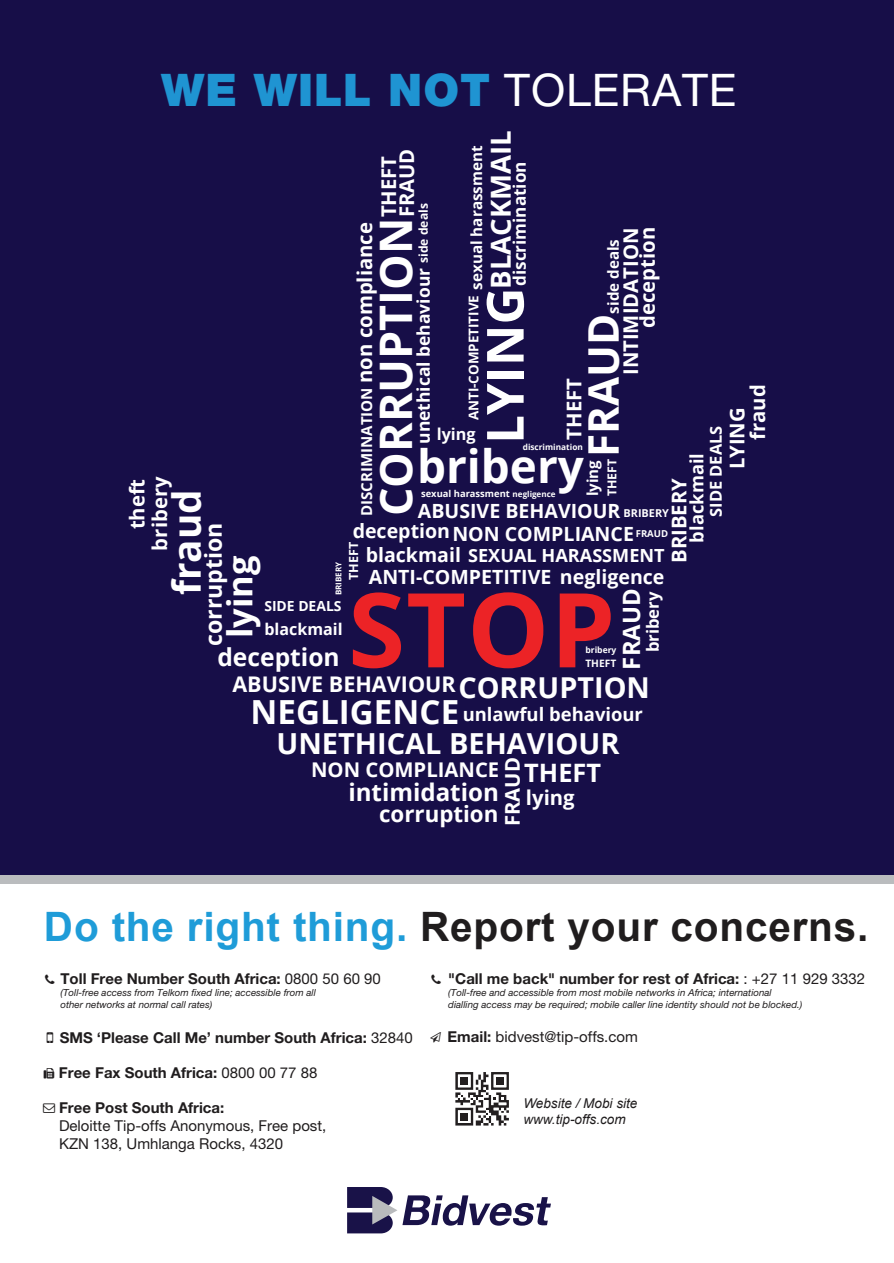
<style>
.page{position:relative;width:894px;height:1263px;background:#fff}
.page>*{position:absolute;margin:0;border:0;box-sizing:border-box;transform-origin:0 0}
.t1{font:700 103.35px "Open Sans";color:#ec2326}
.t2{font:700 51.15px "Open Sans";color:#fff}
.t3{font:700 45.9px "Open Sans";color:#fff}
.t4{font:900 45px "Helvetica Neue LT Pro";letter-spacing:.02em;color:#1f94d2}
.t5{font:700 44.85px "Open Sans";color:#fff}
.t6{font:700 42.22px "Open Sans";color:#fff}
.t7{font:700 40.5px "Arial";letter-spacing:.02em;color:#201d1e}
.t8{font:700 38.7px "Open Sans";color:#fff}
.t9{font:700 34.35px "Open Sans";color:#fff}
.t10{font:700 33.22px "Open Sans";color:#fff}
.t11{font:700 28.95px "Open Sans";color:#fff}
.t12{font:700 28.8px "Open Sans";color:#fff}
.t13{font:700 27.6px "Open Sans";color:#fff}
.t14{font:700 25.35px "Open Sans";color:#fff}
.t15{font:700 24.6px "Open Sans";color:#fff}
.t16{font:700 24.15px "Open Sans";color:#fff}
.t17{font:700 23.85px "Open Sans";color:#fff}
.t18{font:700 23.1px "Open Sans";color:#fff}
.t19{font:700 22.35px "Open Sans";color:#fff}
.t20{font:700 21.6px "Open Sans";color:#fff}
.t21{font:700 20.25px/18.1px "Open Sans";color:#fff}
.t22{font:700 19.58px "Open Sans";color:#fff}
.t23{font:700 18.45px "Open Sans";color:#fff}
.t24{font:700 18.3px "Open Sans";color:#fff}
.t25{font:700 18.08px "Open Sans";color:#fff}
.t26{font:700 17.48px "Open Sans";color:#fff}
.t27{font:700 17.1px "Open Sans";color:#fff}
.t28{font:700 16.65px "Open Sans";color:#fff}
.t29{font:700 16.42px "Open Sans";color:#fff}
.t30{font:700 16.27px "Open Sans";color:#fff}
.t31{font:700 16.05px "Open Sans";color:#fff}
.t32{font:700 15.23px "Open Sans";color:#fff}
.t33{font:700 15.08px "Open Sans";color:#fff}
.t34{font:700 15px "Helvetica Neue LT Std";color:#201d1e}
.t35{font:15px/18.1px "Helvetica Neue LT Std";color:#201d1e}
.t36{font:700 13.95px "Open Sans";color:#fff}
.t37{font:italic 13.5px/16.2px "Arial";color:#201d1e}
.t38{font:700 13.42px "Open Sans";color:#fff}
.t39{font:700 12.52px "Open Sans";color:#fff}
.t40{font:700 12.3px "Open Sans";color:#fff}
.t41{font:700 12.15px "Open Sans";color:#fff}
.t42{font:700 10.88px "Open Sans";color:#fff}
.t43{font:700 10.2px "Open Sans";color:#fff}
.t44{font:italic 9.75px/12px "Helvetica Neue LT Std";color:#201d1e}
.t45{font:700 9.52px "Open Sans";color:#fff}
.t46{font:700 9.38px "Open Sans";color:#fff}
.t47{font:700 8.55px "Open Sans";color:#fff}
.t48{font:700 8.25px "Open Sans";color:#fff}
.t49{font:700 8.02px "Open Sans";color:#fff}
.s1{font-weight:400;color:#fff}
.s2{font-size:19.58px}
.s3{color:#1f9cd8}
.s4{font-weight:400}
.s5{font-weight:700}
</style>
<div class="page">
<div style="left:0;top:0;width:894px;height:880px;background:#170e48"></div>
<div style="left:0;top:876px;width:894px;height:8px;background:#babcbe"></div>
<svg style="left:455px;top:1072px;width:54px;height:54px"></svg>
<div style="left:460px;top:1077px;width:8px;height:8px;background:#231f20"></div>
<div style="left:496px;top:1077px;width:8px;height:8px;background:#231f20"></div>
<div style="left:460px;top:1113px;width:8px;height:7px;background:#231f20"></div>
<svg style="left:347px;top:1187px;width:204px;height:46px"></svg>
<h3 class="t4" style="left:161px;top:63px;width:576px">WE WILL NOT <span class="s1">TOLERATE</span></h3>
<h3 class="t13" style="left:481px;top:289px;width:160px;rotate:-90deg">BLACKMAIL</h3>
<h3 class="t32" style="left:466px;top:290px;width:146px;rotate:-90deg">sexual harassment</h3>
<h3 class="t21" style="left:379px;top:217px;width:70px;rotate:-90deg">THEFT<br>FRAUD</h3>
<h3 class="t27" style="left:508px;top:286px;width:126px;rotate:-90deg">discrimination</h3>
<p class="t41" style="left:415px;top:263px;width:61px;rotate:-90deg">side deals</p>
<h3 class="t5" style="left:364px;top:516px;width:300px;rotate:-90deg">CORRUPTION</h3>
<h3 class="t21" style="left:355px;top:383px;width:162px;rotate:-90deg">non compliance</h3>
<h3 class="t21" style="left:638px;top:328px;width:102px;rotate:-90deg">deception</h3>
<h3 class="t21" style="left:621px;top:375px;width:149px;rotate:-90deg">INTIMIDATION</h3>
<h3 class="t33" style="left:603px;top:313px;width:76px;rotate:-90deg">side deals</h3>
<h3 class="t26" style="left:411px;top:444px;width:177px;rotate:-90deg">unethical behaviour</h3>
<h2 class="t2" style="left:469px;top:444px;width:158px;rotate:-90deg">LYING</h2>
<h3 class="t38" style="left:464px;top:420px;width:127px;rotate:-90deg">ANTI-COMPETITIVE</h3>
<h3 class="t6" style="left:574px;top:457px;width:145px;rotate:-90deg">FRAUD</h3>
<h3 class="t21" style="left:564px;top:439px;width:63px;rotate:-90deg">THEFT</h3>
<h3 class="t21" style="left:748px;top:440px;width:57px;rotate:-90deg">fraud</h3>
<h3 class="t33" style="left:356px;top:516px;width:130px;rotate:-90deg">DISCRIMINATION</h3>
<h3 class="t21" style="left:727px;top:469px;width:63px;rotate:-90deg">LYING</h3>
<h3 class="t29" style="left:704px;top:517px;width:92px;rotate:-90deg">SIDE DEALS</h3>
<h3 class="t30" style="left:437px;top:422px;width:41px">lying</h3>
<p class="t48" style="left:523px;top:442px;width:62px">discrimination</p>
<h3 class="t3" style="left:417px;top:434px;width:168px">bribery</h3>
<h3 class="t24" style="left:684px;top:542px;width:91px;rotate:-90deg">blackmail</h3>
<p class="t40" style="left:603px;top:496px;width:39px;rotate:-90deg">THEFT</p>
<h3 class="t33" style="left:582px;top:496px;width:38px;rotate:-90deg">lying</h3>
<h3 class="t21" style="left:150px;top:550px;width:75px;rotate:-90deg">bribery</h3>
<h3 class="t21" style="left:669px;top:563px;width:86px;rotate:-90deg">BRIBERY</h3>
<h3 class="t21" style="left:128px;top:529px;width:52px;rotate:-90deg">theft</h3>
<p class="t46" style="left:421px;top:487px;width:90px">sexual harassment</p>
<p class="t49" style="left:512px;top:488px;width:44px">negligence</p>
<h3 class="t8" style="left:159px;top:595px;width:107px;rotate:-90deg">fraud</h3>
<h3 class="t22" style="left:418px;top:497px;width:204px">ABUSIVE BEHAVIOUR</h3>
<p class="t42" style="left:623px;top:505px;width:47px">BRIBERY</p>
<h3 class="t22" style="left:353px;top:517px;width:99px">deception</h3>
<h3 class="t18" style="left:197px;top:646px;width:125px;rotate:-90deg">corruption</h3>
<h3 class="t22" style="left:452px;top:520px;width:183px">NON COMPLIANCE</h3>
<p class="t45" style="left:636px;top:527px;width:34px">FRAUD</p>
<p class="t39" style="left:345px;top:580px;width:39px;rotate:-90deg">THEFT</p>
<h3 class="t25" style="left:366px;top:543px;width:300px"><span class="s2">blackmail</span> SEXUAL HARASSMENT</h3>
<h3 class="t9" style="left:216px;top:638px;width:84px;rotate:-90deg">lying</h3>
<p class="t49" style="left:333px;top:595px;width:35px;rotate:-90deg">BRIBERY</p>
<h3 class="t22" style="left:369px;top:563px;width:297px">ANTI-COMPETITIVE negligence</h3>
<h3 class="t17" style="left:614px;top:669px;width:82px;rotate:-90deg">FRAUD</h3>
<h3 class="t28" style="left:641px;top:652px;width:62px;rotate:-90deg">bribery</h3>
<h1 class="t1" style="left:348px;top:557px;width:269px">STOP</h1>
<h3 class="t36" style="left:264px;top:596px;width:79px">SIDE DEALS</h3>
<h3 class="t31" style="left:264px;top:617px;width:80px">blackmail</h3>
<p class="t47" style="left:585px;top:643px;width:33px">bribery</p>
<h3 class="t15" style="left:217px;top:639px;width:124px">deception</h3>
<p class="t43" style="left:585px;top:656px;width:32px">THEFT</p>
<h3 class="t20" style="left:232px;top:669px;width:225px">ABUSIVE BEHAVIOUR</h3>
<h3 class="t12" style="left:458px;top:667px;width:193px">CORRUPTION</h3>
<h3 class="t11" style="left:276px;top:723px;width:344px">UNETHICAL BEHAVIOUR</h3>
<h3 class="t10" style="left:251px;top:688px;width:210px">NEGLIGENCE</h3>
<h3 class="t23" style="left:463px;top:701px;width:182px">unlawful behaviour</h3>
<h3 class="t21" style="left:503px;top:826px;width:70px;rotate:-90deg">FRAUD</h3>
<h3 class="t21" style="left:311px;top:760px;width:190px">NON COMPLIANCE</h3>
<h3 class="t14" style="left:524px;top:754px;width:78px">THEFT</h3>
<h3 class="t16" style="left:348px;top:775px;width:152px">intimidation</h3>
<h3 class="t21" style="left:526px;top:788px;width:50px">lying</h3>
<h3 class="t19" style="left:379px;top:798px;width:121px">corruption</h3>
<h3 class="t7" style="left:44px;top:899px;width:826px"><span class="s3">Do the right thing.</span> Report your concerns.</h3>
<h3 class="t34" style="left:60px;top:969px;width:322px">Toll Free Number South Africa: <span class="s4">0800 50 60 90</span></h3>
<p class="t44" style="left:60px;top:986px;width:257px">(Toll-free access from Telkom fixed line; accessible from all other networks at normal call rates)</p>
<h3 class="t34" style="left:448px;top:969px;width:418px">"Call me back" number for rest of Africa: <span class="s4">: +27 11 929 3332</span></h3>
<p class="t44" style="left:448px;top:986px;width:355px">(Toll-free and accessible from most mobile networks in Africa; international dialling access may be required; mobile caller line identity should not be blocked.)</p>
<h3 class="t34" style="left:60px;top:1028px;width:355px">SMS ‘Please Call Me’ number South Africa: <span class="s4">32840</span></h3>
<h3 class="t35" style="left:447px;top:1028px;width:192px"><span class="s5">Email:</span> bidvest@tip-offs.com</h3>
<h3 class="t34" style="left:59px;top:1063px;width:260px">Free Fax South Africa: <span class="s4">0800 00 77 88</span></h3>
<h3 class="t34" style="left:59px;top:1098px;width:167px">Free Post South Africa:</h3>
<h3 class="t35" style="left:59px;top:1116px;width:269px">Deloitte Tip-offs Anonymous, Free post,<br>KZN 138, Umhlanga Rocks, 4320</h3>
<h3 class="t37" style="left:523px;top:1095px;width:116px">Website / Mobi site www.tip-offs.com</h3>
</div>
